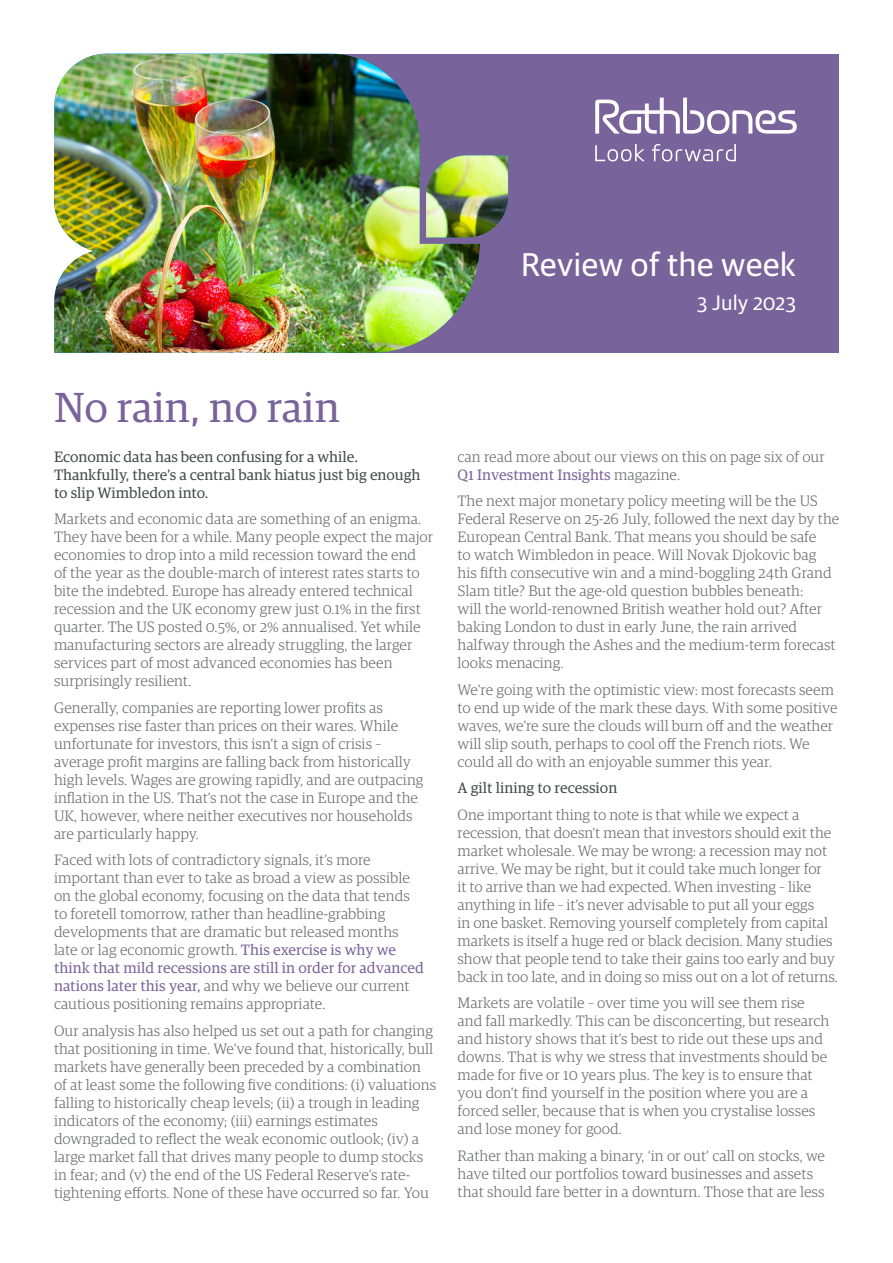
<style>
.page{position:relative;width:893px;height:1263px;background:#fff}
.page>*{position:absolute;margin:0;border:0;box-sizing:border-box;transform-origin:0 0}
.t1{font:42px "Guardian RTB Egyp";color:#79639b}
.t2{font:33px "Guardian RTB Sans";color:#fff}
.t3{font:21px "Guardian RTB Sans";color:#fff}
.t4{font:300 15px/18px "Guardian RTB Egyp";color:#696a6f}
.t5{font:15px/18px "Guardian RTB Egyp";letter-spacing:-.005em;color:#45484a}
.s1{font-weight:400;color:#79639b}
</style>
<div class="page">
<div style="left:310px;top:54px;width:529px;height:299px;background:#79639b"></div>
<svg style="left:595px;top:98px;width:202px;height:63px"></svg>
<img style="left:54px;top:54px;width:454px;height:299px">
<h2 class="t2" style="left:521px;top:241px;width:277px">Review of the week</h2>
<h3 class="t3" style="left:697px;top:287px;width:101px">3 July 2023</h3>
<h1 class="t1" style="left:54px;top:379px;width:288px">No rain, no rain</h1>
<p class="t5" style="left:54px;top:447px;width:368px">Economic data has been confusing for a while.<br>Thankfully, there’s a central bank hiatus just big enough to slip Wimbledon into.</p>
<p class="t4" style="left:54px;top:509px;width:381px">Markets and economic data are something of an enigma.<br>They have been for a while. Many people expect the major economies to drop into a mild recession toward the end<br>of the year as the double-march of interest rates starts to bite the indebted. Europe has already entered technical recession and the UK economy grew just 0.1% in the first quarter. The US posted 0.5%, or 2% annualised. Yet while manufacturing sectors are already struggling, the larger services part of most advanced economies has been surprisingly resilient.</p>
<p class="t4" style="left:54px;top:698px;width:371px">Generally, companies are reporting lower profits as expenses rise faster than prices on their wares. While unfortunate for investors, this isn’t a sign of crisis – average profit margins are falling back from historically high levels. Wages are growing rapidly, and are outpacing inflation in the US. That’s not the case in Europe and the UK, however, where neither executives nor households are particularly happy.</p>
<p class="t4" style="left:54px;top:850px;width:371px">Faced with lots of contradictory signals, it’s more important than ever to take as broad a view as possible on the global economy, focusing on the data that tends to foretell tomorrow, rather than headline-grabbing developments that are dramatic but released months late or lag economic growth. <span class="s1">This exercise is why we think that mild recessions are still in order for advanced nations later this year,</span> and why we believe our current cautious positioning remains appropriate.</p>
<p class="t4" style="left:54px;top:1021px;width:384px">Our analysis has also helped us set out a path for changing that positioning in time. We’ve found that, historically, bull markets have generally been preceded by a combination of at least some the following five conditions: (i) valuations falling to historically cheap levels; (ii) a trough in leading indicators of the economy; (iii) earnings estimates downgraded to reflect the weak economic outlook; (iv) a large market fall that drives many people to dump stocks in fear; and (v) the end of the US Federal Reserve’s rate&shy;tightening efforts. None of these have occurred so far. You</p>
<p class="t4" style="left:458px;top:447px;width:369px">can read more about our views on this on page six of our<br><span class="s1">Q1 Investment Insights</span> magazine.</p>
<p class="t4" style="left:458px;top:491px;width:383px">The next major monetary policy meeting will be the US Federal Reserve on 25-26 July, followed the next day by the European Central Bank. That means you should be safe<br>to watch Wimbledon in peace. Will Novak Djokovic bag his fifth consecutive win and a mind-boggling 24th Grand Slam title? But the age-old question bubbles beneath:<br>will the world-renowned British weather hold out? After baking London to dust in early June, the rain arrived halfway through the Ashes and the medium-term forecast looks menacing.</p>
<p class="t4" style="left:458px;top:680px;width:382px">We’re going with the optimistic view: most forecasts seem to end up wide of the mark these days. With some positive waves, we’re sure the clouds will burn off and the weather will slip south, perhaps to cool off the French riots. We could all do with an enjoyable summer this year.</p>
<p class="t5" style="left:458px;top:778px;width:161px">A gilt lining to recession</p>
<p class="t4" style="left:458px;top:805px;width:382px">One important thing to note is that while we expect a recession, that doesn’t mean that investors should exit the market wholesale. We may be wrong: a recession may not arrive. We may be right, but it could take much longer for<br>it to arrive than we had expected. When investing – like anything in life – it’s never advisable to put all your eggs<br>in one basket. Removing yourself completely from capital markets is itself a huge red or black decision. Many studies show that people tend to take their gains too early and buy back in too late, and in doing so miss out on a lot of returns.</p>
<p class="t4" style="left:458px;top:993px;width:373px">Markets are volatile – over time you will see them rise and fall markedly. This can be disconcerting, but research and history shows that it’s best to ride out these ups and downs. That is why we stress that investments should be made for five or 10 years plus. The key is to ensure that you don’t find yourself in the position where you are a forced seller, because that is when you crystalise losses and lose money for good.</p>
<p class="t4" style="left:458px;top:1146px;width:369px">Rather than making a binary, ‘in or out’ call on stocks, we have tilted our portfolios toward businesses and assets that should fare better in a downturn. Those that are less</p>
</div>
